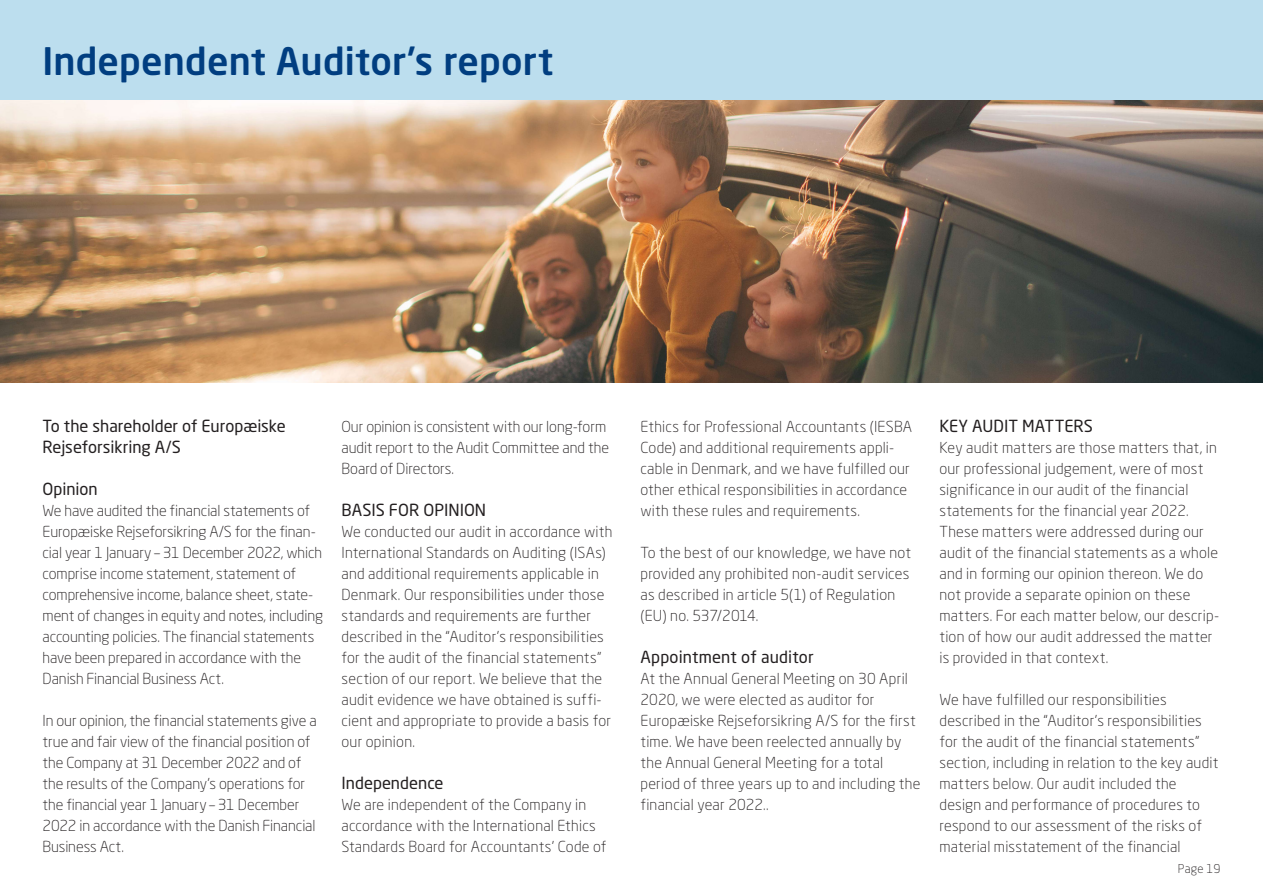
<style>
.page{position:relative;width:1263px;height:893px;background:#fff}
.page>*{position:absolute;margin:0;border:0;box-sizing:border-box;transform-origin:0 0}
.Brød{font:500 37.5px "Neo Sans W1 G";letter-spacing:.005em;color:#013e80}
.Mellemrubrik___Nivea{font:16.5px/21px "Neo Sans W1 G";color:#231f20}
.Brød-2{font:300 15px/21px "Neo Sans W1 G";letter-spacing:.01em;color:#231f20}
.t1{font:300 12px "Neo Sans W1 G";letter-spacing:.025em;color:#231f20}
</style>
<div class="page">
<img style="left:0;top:99px;width:1263px;height:284px">
<div style="left:0;top:0;width:1263px;height:99px;background:#bcdeee"></div>
<p class="Brød" style="left:43px;top:38px;width:512px">Independent Auditor’s report</p>
<p class="Mellemrubrik___Nivea" style="left:43px;top:415px;width:245px">To the shareholder of Europæiske<br>Rejseforsikring A/S</p>
<p class="Mellemrubrik___Nivea" style="left:43px;top:478px;width:57px">Opinion</p>
<p class="Brød-2" style="left:43px;top:500px;width:282px">We have audited the financial statements of Europæiske Rejseforsikring A/S for the finan&shy;cial year 1 January – 31 December 2022, which comprise income statement, statement of comprehensive income, balance sheet, state&shy;ment of changes in equity and notes, including accounting policies. The financial statements have been prepared in accordance with the Danish Financial Business Act.</p>
<p class="Brød-2" style="left:43px;top:710px;width:276px">In our opinion, the financial statements give a true and fair view of the financial position of the Company at 31 December 2022 and of the results of the Company’s operations for the financial year 1 January – 31 December 2022 in accordance with the Danish Financial Business Act.</p>
<p class="Brød-2" style="left:341px;top:416px;width:269px">Our opinion is consistent with our long-form audit report to the Audit Committee and the<br>Board of Directors.</p>
<p class="Mellemrubrik___Nivea" style="left:341px;top:499px;width:146px">BASIS FOR OPINION</p>
<p class="Brød-2" style="left:341px;top:521px;width:272px">We conducted our audit in accordance with International Standards on Auditing (ISAs) and additional requirements applicable in Denmark. Our responsibilities under those standards and requirements are further described in the “Auditor’s responsibilities for the audit of the financial statements” section of our report. We believe that the audit evidence we have obtained is suffi&shy;cient and appropriate to provide a basis for our opinion.</p>
<p class="Mellemrubrik___Nivea" style="left:341px;top:772px;width:104px">Independence</p>
<p class="Brød-2" style="left:341px;top:794px;width:266px">We are independent of the Company in accordance with the International Ethics<br>Standards Board for Accountants’ Code of</p>
<p class="Brød-2" style="left:640px;top:416px;width:273px">Ethics for Professional Accountants (IESBA Code) and additional requirements appli&shy;cable in Denmark, and we have fulfilled our other ethical responsibilities in accordance with these rules and requirements.</p>
<p class="Brød-2" style="left:640px;top:542px;width:272px">To the best of our knowledge, we have not provided any prohibited non-audit services as described in article 5(1) of Regulation (EU) no. 537/2014.</p>
<p class="Mellemrubrik___Nivea" style="left:640px;top:646px;width:175px">Appointment of auditor</p>
<p class="Brød-2" style="left:640px;top:668px;width:281px">At the Annual General Meeting on 30 April 2020, we were elected as auditor for Europæiske Rejseforsikring A/S for the first time. We have been reelected annually by the Annual General Meeting for a total period of three years up to and including the financial year 2022..</p>
<p class="Mellemrubrik___Nivea" style="left:939px;top:415px;width:155px">KEY AUDIT MATTERS</p>
<p class="Brød-2" style="left:939px;top:437px;width:281px">Key audit matters are those matters that, in our professional judgement, were of most significance in our audit of the financial statements for the financial year 2022.<br>These matters were addressed during our audit of the financial statements as a whole and in forming our opinion thereon. We do not provide a separate opinion on these matters. For each matter below, our descrip&shy;tion of how our audit addressed the matter is provided in that context.</p>
<p class="Brød-2" style="left:939px;top:689px;width:280px">We have fulfilled our responsibilities described in the “Auditor’s responsibilities for the audit of the financial statements” section, including in relation to the key audit matters below. Our audit included the design and performance of procedures to respond to our assessment of the risks of material misstatement of the financial</p>
<p class="t1" style="left:1178px;top:861px;width:44px">Page 19</p>
</div>
